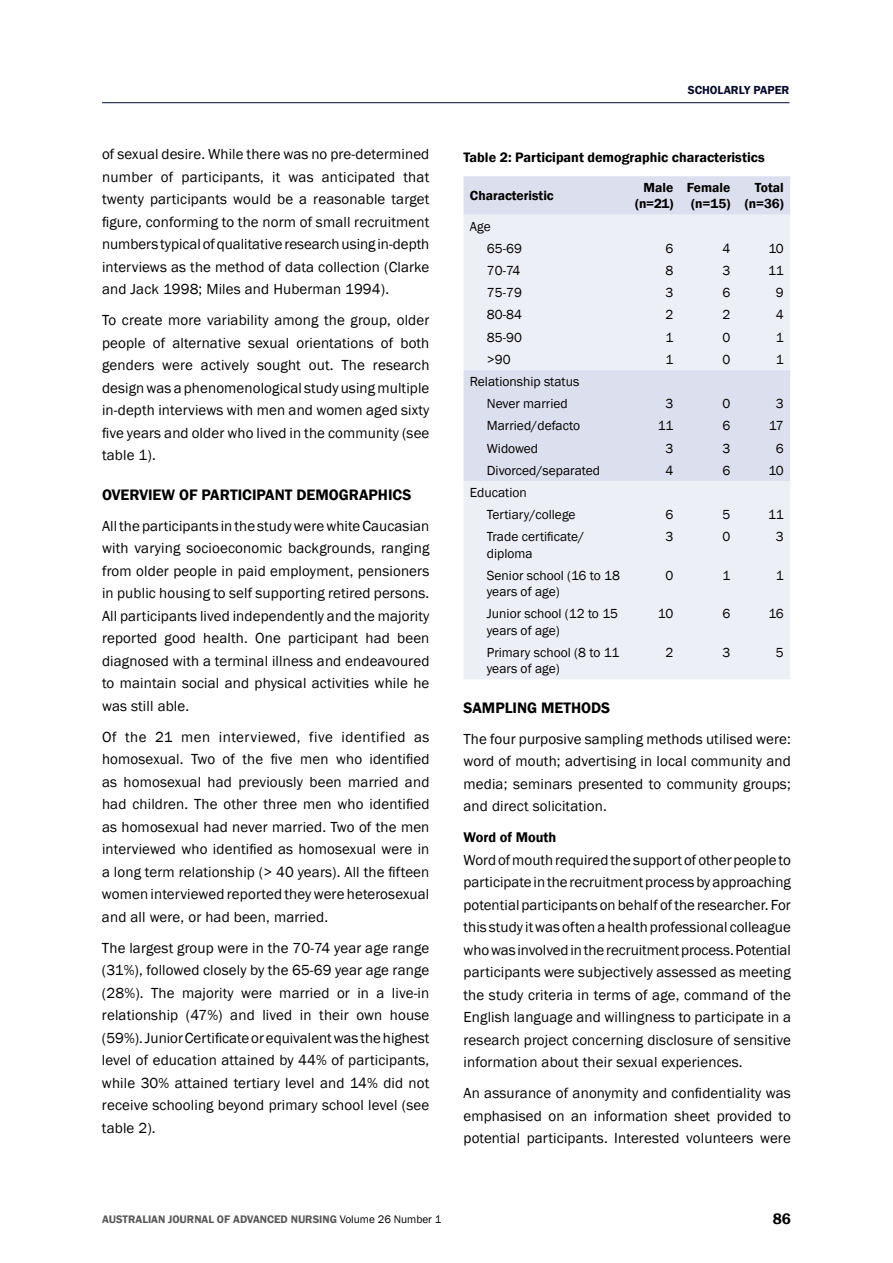
<style>
.page{position:relative;width:893px;height:1263px;background:#fff}
.page>*{position:absolute;margin:0;border:0;box-sizing:border-box;transform-origin:0 0}
.t1{font:600 15.6px "Franklin Gothic";color:#000}
.t2{font:15px/22.5px "Franklin Gothic";letter-spacing:.01em;color:#000;text-align:justify}
.t3{font:600 14.4px "Franklin Gothic";color:#000}
.t4{font:600 14.1px "Franklin Gothic";color:#000}
.t5{font:13.5px/16.2px "Franklin Gothic";color:#000}
.t6{font:600 13.5px/16.2px "Franklin Gothic";color:#000;text-align:right}
.t7{font:600 12px "Franklin Gothic";color:#080a2d}
.t8{font:600 11.25px "Franklin Gothic";color:#58585a}
.s1{font-weight:400;color:#000}
</style>
<div class="page">
<div style="left:463px;top:176px;width:327px;height:39px;background:#dcdfed"></div>
<svg style="left:463px;top:215px;width:327px;height:464px;background:#e8ebf3"></svg>
<hr style="left:102px;top:102px;width:687px;height:1px;background:#080a2d">
<p class="t2" style="left:102px;top:143px;width:329px">of sexual desire. While there was no pre‑determined number of participants, it was anticipated that twenty participants would be a reasonable target figure, conforming to the norm of small recruitment numbers typical of qualitative research using in‑depth interviews as the method of data collection (Clarke and Jack 1998; Miles and Huberman 1994).</p>
<p class="t2" style="left:102px;top:309px;width:329px">To create more variability among the group, older people of alternative sexual orientations of both genders were actively sought out. The research design was a phenomenological study using multiple in‑depth interviews with men and women aged sixty five years and older who lived in the community (see table 1).</p>
<p class="t1" style="left:102px;top:485px;width:311px">OVERVIEW OF PARTICIPANT DEMOGRAPHICS</p>
<p class="t2" style="left:102px;top:515px;width:329px">All the participants in the study were white Caucasian with varying socioeconomic backgrounds, ranging from older people in paid employment, pensioners in public housing to self supporting retired persons.<br>All participants lived independently and the majority reported good health. One participant had been diagnosed with a terminal illness and endeavoured to maintain social and physical activities while he was still able.</p>
<p class="t2" style="left:102px;top:726px;width:329px">Of the 21 men interviewed, five identified as homosexual. Two of the five men who identified as homosexual had previously been married and had children. The other three men who identified as homosexual had never married. Two of the men interviewed who identified as homosexual were in a long term relationship (&gt; 40 years). All the fifteen women interviewed reported they were heterosexual and all were, or had been, married.</p>
<p class="t2" style="left:102px;top:937px;width:329px">The largest group were in the 70‑74 year age range (31%), followed closely by the 65‑69 year age range (28%). The majority were married or in a live‑in relationship (47%) and lived in their own house (59%).JuniorCertificateorequivalentwas thehighest level of education attained by 44% of participants, while 30% attained tertiary level and 14% did not receive schooling beyond primary school level (see table 2).</p>
<p class="t7" style="left:688px;top:83px;width:103px">SCHOLARLY PAPER</p>
<p class="t4" style="left:463px;top:148px;width:303px">Table 2: Participant demographic characteristics</p>
<p class="t6" style="left:470px;top:188px;width:85px">Characteristic</p>
<p class="t6" style="left:635px;top:180px;width:40px">Male (n=21)</p>
<p class="t6" style="left:687px;top:180px;width:45px;text-align:center">Female (n=15)</p>
<p class="t6" style="left:745px;top:180px;width:41px">Total (n=36)</p>
<p class="t5" style="left:487px;top:215px;width:37px;line-height:22.2px;text-indent:-17px">Age<br>65‑69</p>
<p class="t5" style="left:665px;top:240px;width:9px">6</p>
<p class="t5" style="left:722px;top:240px;width:9px">4</p>
<p class="t5" style="left:768px;top:240px;width:17px">10</p>
<p class="t5" style="left:487px;top:263px;width:35px">70‑74</p>
<p class="t5" style="left:665px;top:263px;width:9px">8</p>
<p class="t5" style="left:722px;top:263px;width:9px">3</p>
<p class="t5" style="left:768px;top:263px;width:17px">11</p>
<p class="t5" style="left:487px;top:285px;width:37px">75‑79</p>
<p class="t5" style="left:665px;top:285px;width:9px">3</p>
<p class="t5" style="left:722px;top:285px;width:9px">6</p>
<p class="t5" style="left:776px;top:285px;width:9px">9</p>
<p class="t5" style="left:487px;top:307px;width:37px">80‑84</p>
<p class="t5" style="left:665px;top:307px;width:9px">2</p>
<p class="t5" style="left:722px;top:307px;width:9px">2</p>
<p class="t5" style="left:776px;top:307px;width:9px">4</p>
<p class="t5" style="left:487px;top:329px;width:37px">85‑90</p>
<p class="t5" style="left:665px;top:329px;width:9px">1</p>
<p class="t5" style="left:722px;top:329px;width:9px">0</p>
<p class="t5" style="left:776px;top:329px;width:9px">1</p>
<p class="t5" style="left:487px;top:351px;width:25px">&gt;90</p>
<p class="t5" style="left:665px;top:351px;width:9px">1</p>
<p class="t5" style="left:722px;top:351px;width:9px">0</p>
<p class="t5" style="left:776px;top:351px;width:9px">1</p>
<p class="t5" style="left:470px;top:371px;width:111px;line-height:22.2px;text-align:center">Relationship status<br>Never married</p>
<p class="t5" style="left:665px;top:396px;width:9px">3</p>
<p class="t5" style="left:722px;top:396px;width:9px">0</p>
<p class="t5" style="left:776px;top:396px;width:9px">3</p>
<p class="t5" style="left:487px;top:418px;width:95px">Married/defacto</p>
<p class="t5" style="left:658px;top:418px;width:17px">11</p>
<p class="t5" style="left:722px;top:418px;width:9px">6</p>
<p class="t5" style="left:769px;top:418px;width:16px">17</p>
<p class="t5" style="left:487px;top:440px;width:53px">Widowed</p>
<p class="t5" style="left:665px;top:440px;width:9px">3</p>
<p class="t5" style="left:722px;top:440px;width:9px">3</p>
<p class="t5" style="left:776px;top:440px;width:9px">6</p>
<p class="t5" style="left:487px;top:462px;width:115px">Divorced/separated</p>
<p class="t5" style="left:665px;top:462px;width:9px">4</p>
<p class="t5" style="left:722px;top:462px;width:9px">6</p>
<p class="t5" style="left:768px;top:462px;width:17px">10</p>
<p class="t5" style="left:487px;top:482px;width:90px;line-height:22.2px;text-indent:-17px">Education<br>Tertiary/college</p>
<p class="t5" style="left:665px;top:507px;width:9px">6</p>
<p class="t5" style="left:722px;top:507px;width:9px">5</p>
<p class="t5" style="left:768px;top:507px;width:17px">11</p>
<p class="t5" style="left:487px;top:529px;width:99px">Trade certificate/ diploma</p>
<p class="t5" style="left:665px;top:529px;width:9px">3</p>
<p class="t5" style="left:722px;top:529px;width:9px">0</p>
<p class="t5" style="left:776px;top:529px;width:9px">3</p>
<p class="t5" style="left:487px;top:568px;width:135px">Senior school (16 to 18 years of age)</p>
<p class="t5" style="left:665px;top:568px;width:9px">0</p>
<p class="t5" style="left:722px;top:568px;width:9px">1</p>
<p class="t5" style="left:776px;top:568px;width:9px">1</p>
<p class="t5" style="left:487px;top:606px;width:133px">Junior school (12 to 15 years of age)</p>
<p class="t5" style="left:658px;top:606px;width:17px">10</p>
<p class="t5" style="left:722px;top:606px;width:9px">6</p>
<p class="t5" style="left:768px;top:606px;width:17px">16</p>
<p class="t5" style="left:487px;top:644px;width:134px">Primary school (8 to 11 years of age)</p>
<p class="t5" style="left:665px;top:644px;width:9px">2</p>
<p class="t5" style="left:722px;top:644px;width:9px">3</p>
<p class="t5" style="left:776px;top:644px;width:9px">5</p>
<p class="t1" style="left:463px;top:698px;width:148px">SAMPLING METHODS</p>
<p class="t2" style="left:463px;top:728px;width:329px">The four purposive sampling methods utilised were: word of mouth; advertising in local community and media; seminars presented to community groups; and direct solicitation.</p>
<p class="t3" style="left:463px;top:829px;width:94px">Word of Mouth</p>
<p class="t2" style="left:463px;top:849px;width:329px">Word of mouth required the support of other people to participate in the recruitment process by approaching potential participants on behalf of the researcher. For this study it was often a health professional colleague who was involved in the recruitment process. Potential participants were subjectively assessed as meeting the study criteria in terms of age, command of the English language and willingness to participate in a research project concerning disclosure of sensitive information about their sexual experiences.</p>
<p class="t2" style="left:463px;top:1082px;width:329px">An assurance of anonymity and confidentiality was emphasised on an information sheet provided to potential participants. Interested volunteers were</p>
<p class="t8" style="left:102px;top:1213px;width:341px">AUSTRALIAN JOURNAL OF ADVANCED NURSING <span class="s1">Volume 26 Number 1</span></p>
<p class="t1" style="left:773px;top:1209px;width:20px">86</p>
</div>
